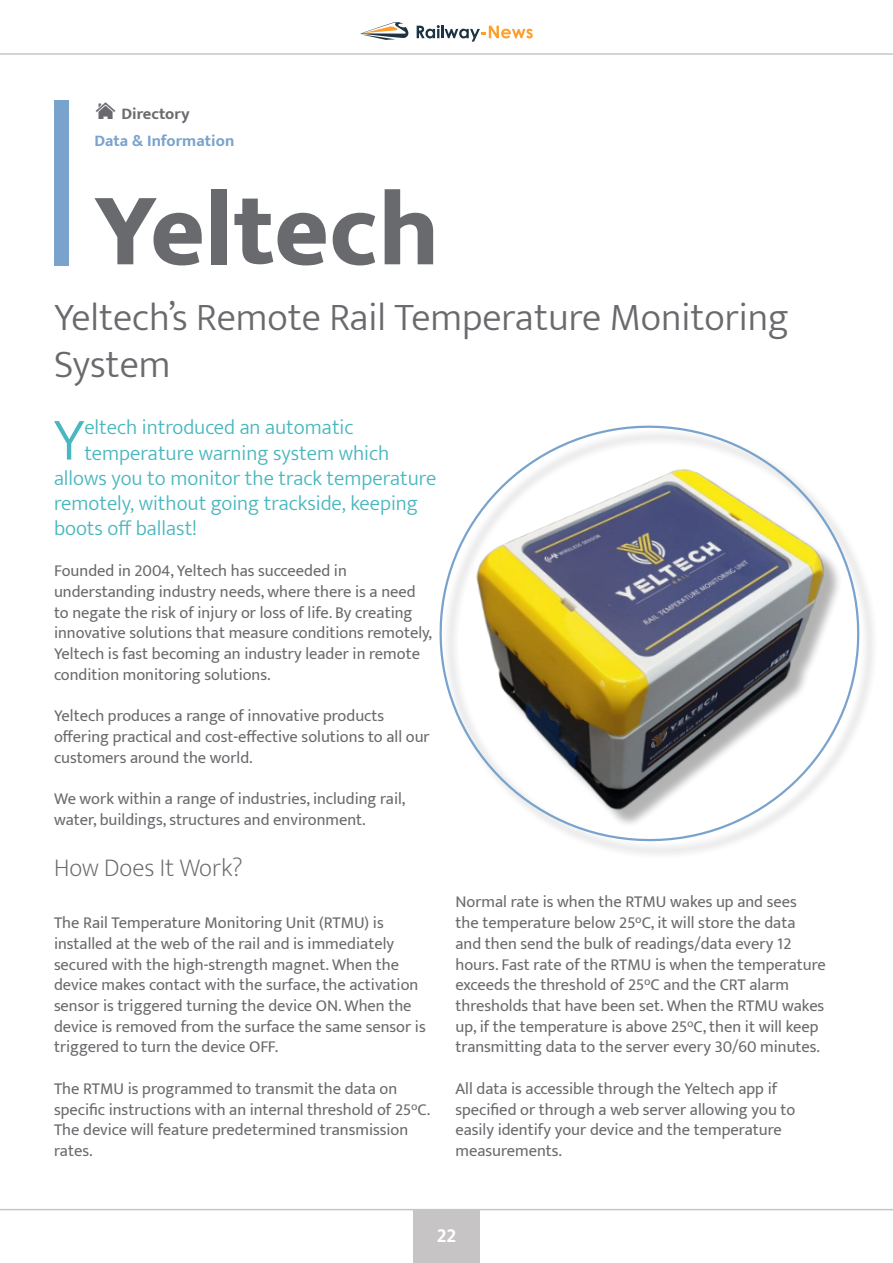
<style>
.page{position:relative;width:893px;height:1263px;background:#fff}
.page>*{position:absolute;margin:0;border:0;box-sizing:border-box;transform-origin:0 0}
.t1{font:800 105px "Mukta";color:#696a6d}
.t2{font:300 61.05px "Mukta";color:#49b7be}
.t3{font:300 39px/46.8px "Mukta";color:#696a6d}
.t4{font:200 25.5px "Mukta";color:#696a6d}
.t5{font:300 21px "Mukta";color:#49b7be}
.t6{font:700 21px "Mukta Mahee";color:#fff}
.t7{font:16.5px/20.7px "Mukta";color:#696a6d}
.t8{font:700 16.5px "Mukta";color:#79a3cd}
.t9{font:700 16.5px "Mukta";color:#6a6b6e}
</style>
<div class="page">
<div style="left:54px;top:100px;width:14px;height:166px;background:#79a3cd"></div>
<img style="left:95px;top:102px;width:21px;height:17px">
<div style="left:442px;top:428px;width:436px;height:431px;background:#000;opacity:.3"></div>
<svg style="left:439px;top:425px;width:429px;height:423px"></svg>
<svg style="left:360px;top:22px;width:49px;height:18px"></svg>
<svg style="left:417px;top:25px;width:116px;height:17px"></svg>
<hr style="left:0;top:1209px;width:893px;height:1px;background:#c7c4c6">
<div style="left:413px;top:1209px;width:67px;height:54px;background:#c7c4c6"></div>
<hr style="left:0;top:53px;width:893px;height:2px;background:#c7c5c6">
<p class="t9" style="left:121px;top:103px;width:70px">Directory</p>
<p class="t8" style="left:94px;top:131px;width:141px">Data &amp; Information</p>
<p class="t1" style="left:94px;top:167px;width:347px">Yeltech</p>
<p class="t3" style="left:54px;top:294px;width:736px">Yeltech’s Remote Rail Temperature Monitoring<br>System</p>
<p class="t2" style="left:53px;top:403px;width:33px">Y</p>
<p class="t5" style="left:84px;top:415px;width:271px">eltech introduced an automatic</p>
<p class="t5" style="left:84px;top:440px;width:306px">temperature warning system which</p>
<p class="t5" style="left:54px;top:465px;width:384px">allows you to monitor the track temperature</p>
<p class="t5" style="left:54px;top:490px;width:365px">remotely, without going trackside, keeping</p>
<p class="t5" style="left:54px;top:516px;width:145px">boots off ballast!</p>
<p class="t7" style="left:54px;top:560px;width:380px">Founded in 2004, Yeltech has succeeded in understanding industry needs, where there is a need to negate the risk of injury or loss of life. By creating innovative solutions that measure conditions remotely, Yeltech is fast becoming an industry leader in remote condition monitoring solutions.</p>
<p class="t7" style="left:54px;top:705px;width:377px">Yeltech produces a range of innovative products offering practical and cost-effective solutions to all our customers around the world.</p>
<p class="t7" style="left:54px;top:788px;width:353px">We work within a range of industries, including rail, water, buildings, structures and environment.</p>
<p class="t4" style="left:54px;top:847px;width:190px">How Does It Work?</p>
<p class="t7" style="left:54px;top:912px;width:373px">The Rail Temperature Monitoring Unit (RTMU) is installed at the web of the rail and is immediately secured with the high-strength magnet. When the device makes contact with the surface, the activation sensor is triggered turning the device ON. When the device is removed from the surface the same sensor is triggered to turn the device OFF.</p>
<p class="t7" style="left:54px;top:1078px;width:378px">The RTMU is programmed to transmit the data on specific instructions with an internal threshold of 25°C.<br>The device will feature predetermined transmission rates.</p>
<p class="t7" style="left:455px;top:891px;width:372px">Normal rate is when the RTMU wakes up and sees<br>the temperature below 25°C, it will store the data<br>and then send the bulk of readings/data every 12 hours. Fast rate of the RTMU is when the temperature exceeds the threshold of 25°C and the CRT alarm thresholds that have been set. When the RTMU wakes up, if the temperature is above 25°C, then it will keep transmitting data to the server every 30/60 minutes.</p>
<p class="t7" style="left:455px;top:1078px;width:341px">All data is accessible through the Yeltech app if specified or through a web server allowing you to easily identify your device and the temperature measurements.</p>
<p class="t6" style="left:437px;top:1222px;width:21px">22</p>
</div>
